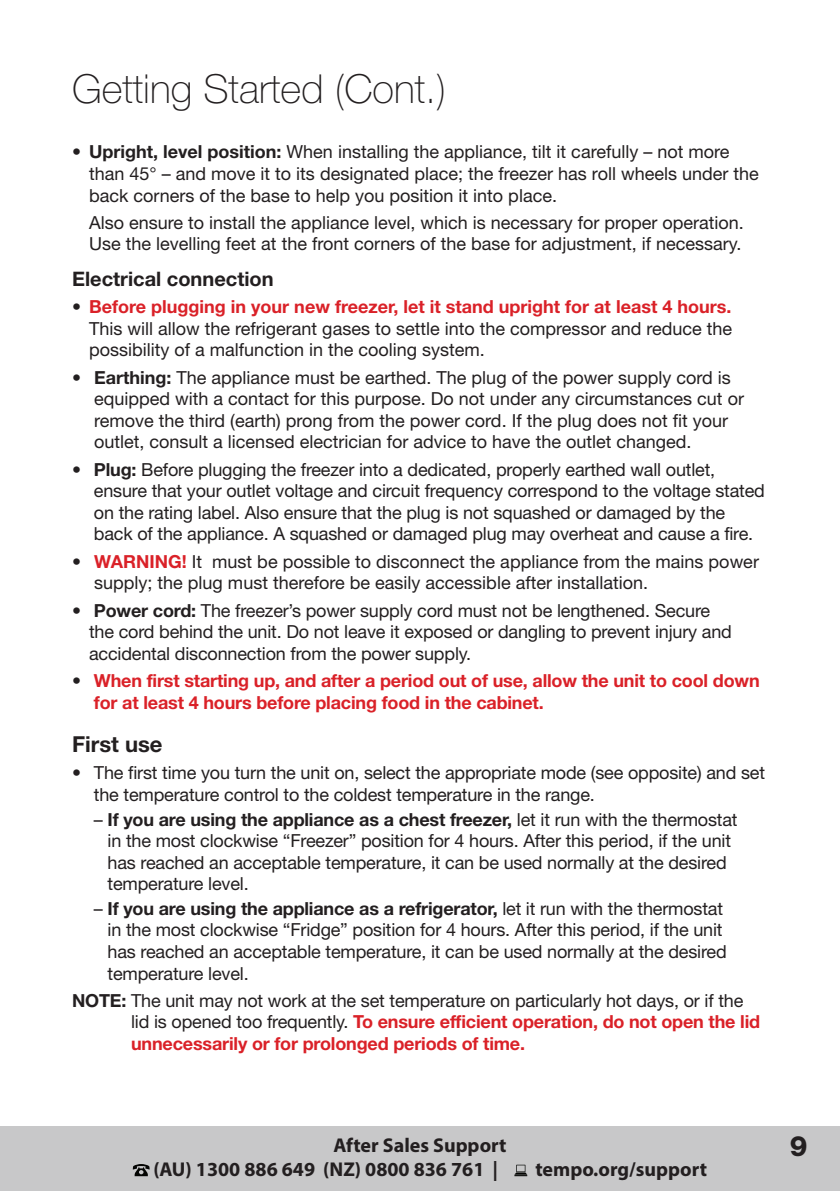
<style>
.page{position:relative;width:840px;height:1191px;background:#fff}
.page>*{position:absolute;margin:0;border:0;box-sizing:border-box;transform-origin:0 0}
.t1{font:100 40px "Helvetica Neue";color:#231f20}
.t2{font:800 28px "Helvetica Neue";color:#231f20}
.t3{font:700 22px "Helvetica Neue";color:#231f20}
.t4{font:700 20px/24px "Myriad Pro";color:#231f20}
.t5{font:700 20px "Helvetica Neue";color:#231f20}
.t6{font:18px/21.6px "Helvetica Neue";letter-spacing:-.01em;color:#231f20}
.t7{font:700 18px/21.6px "Helvetica Neue";letter-spacing:-.01em;color:#da2128}
.s1{font-weight:700}
.s2{font-weight:700;color:#da2128}
.s3{color:#231f20}
</style>
<div class="page">
<div style="left:0;top:1126px;width:839px;height:65px;background:#c8c8c9"></div>
<svg style="left:133px;top:1164px;width:17px;height:12px"></svg>
<svg style="left:514px;top:1164px;width:13px;height:12px"></svg>
<h1 class="t1" style="left:72px;top:66px;width:375px">Getting Started (Cont.)</h1>
<p class="t6" style="left:89px;top:141px;width:670px;text-indent:-17px"><span class="s1">• Upright, level position:</span> When installing the appliance, tilt it carefully – not more than 45° – and move it to its designated place; the freezer has roll wheels under the back corners of the base to help you position it into place.</p>
<p class="t6" style="left:89px;top:211px;width:656px">Also ensure to install the appliance level, which is necessary for proper operation.<br>Use the levelling feet at the front corners of the base for adjustment, if necessary.</p>
<p class="t5" style="left:72px;top:266px;width:203px">Electrical connection</p>
<p class="t6" style="left:89px;top:296px;width:644px;text-align:justify;text-indent:-17px"><span class="s1">•</span> <span class="s2">Before plugging in your new freezer, let it stand upright for at least 4 hours.<br></span>This will allow the refrigerant gases to settle into the compressor and reduce the possibility of a malfunction in the cooling system.</p>
<p class="t6" style="left:94px;top:366px;width:651px;text-indent:-22px">• <span class="s1">Earthing:</span> The appliance must be earthed. The plug of the power supply cord is equipped with a contact for this purpose. Do not under any circumstances cut or remove the third (earth) prong from the power cord. If the plug does not fit your outlet, consult a licensed electrician for advice to have the outlet changed.</p>
<p class="t6" style="left:94px;top:458px;width:672px;text-indent:-22px"><span class="s1">• Plug:</span> Before plugging the freezer into a dedicated, properly earthed wall outlet, ensure that your outlet voltage and circuit frequency correspond to the voltage stated on the rating label. Also ensure that the plug is not squashed or damaged by the back of the appliance. A squashed or damaged plug may overheat and cause a fire.</p>
<p class="t6" style="left:94px;top:550px;width:666px;text-indent:-22px"><span class="s1">•</span> <span class="s2">WARNING!</span> It must be possible to disconnect the appliance from the mains power supply; the plug must therefore be easily accessible after installation.</p>
<p class="t6" style="left:89px;top:599px;width:644px;text-indent:-17px">• <span class="s1">Power cord:</span> The freezer’s power supply cord must not be lengthened. Secure the cord behind the unit. Do not leave it exposed or dangling to prevent injury and accidental disconnection from the power supply.</p>
<p class="t7" style="left:94px;top:669px;width:667px;text-indent:-22px"><span class="s3">•</span> When first starting up, and after a period out of use, allow the unit to cool down for at least 4 hours before placing food in the cabinet.</p>
<p class="t3" style="left:72px;top:730px;width:92px">First use</p>
<p class="t6" style="left:94px;top:762px;width:672px;text-indent:-22px">• The first time you turn the unit on, select the appropriate mode (see opposite) and set the temperature control to the coldest temperature in the range.</p>
<p class="t6" style="left:107px;top:808px;width:631px;text-indent:-14px">– <span class="s1">If you are using the appliance as a chest freezer,</span> let it run with the thermostat in the most clockwise “Freezer” position for 4 hours. After this period, if the unit has reached an acceptable temperature, it can be used normally at the desired temperature level.</p>
<p class="t6" style="left:107px;top:897px;width:620px;text-indent:-14px">– <span class="s1">If you are using the appliance as a refrigerator,</span> let it run with the thermostat in the most clockwise “Fridge” position for 4 hours. After this period, if the unit has reached an acceptable temperature, it can be used normally at the desired temperature level.</p>
<p class="t6" style="left:131px;top:989px;width:630px;text-indent:-59px"><span class="s1">NOTE:</span> The unit may not work at the set temperature on particularly hot days, or if the lid is opened too frequently. <span class="s2">To ensure efficient operation, do not open the lid unnecessarily or for prolonged periods of time.</span></p>
<p class="t4" style="left:153px;top:1132px;width:354px;text-indent:180px">After Sales Support (AU) 1300 886 649 (NZ) 0800 836 761 |</p>
<p class="t4" style="left:535px;top:1156px;width:173px">tempo.org/support</p>
<h2 class="t2" style="left:789px;top:1129px;width:19px">9</h2>
</div>
